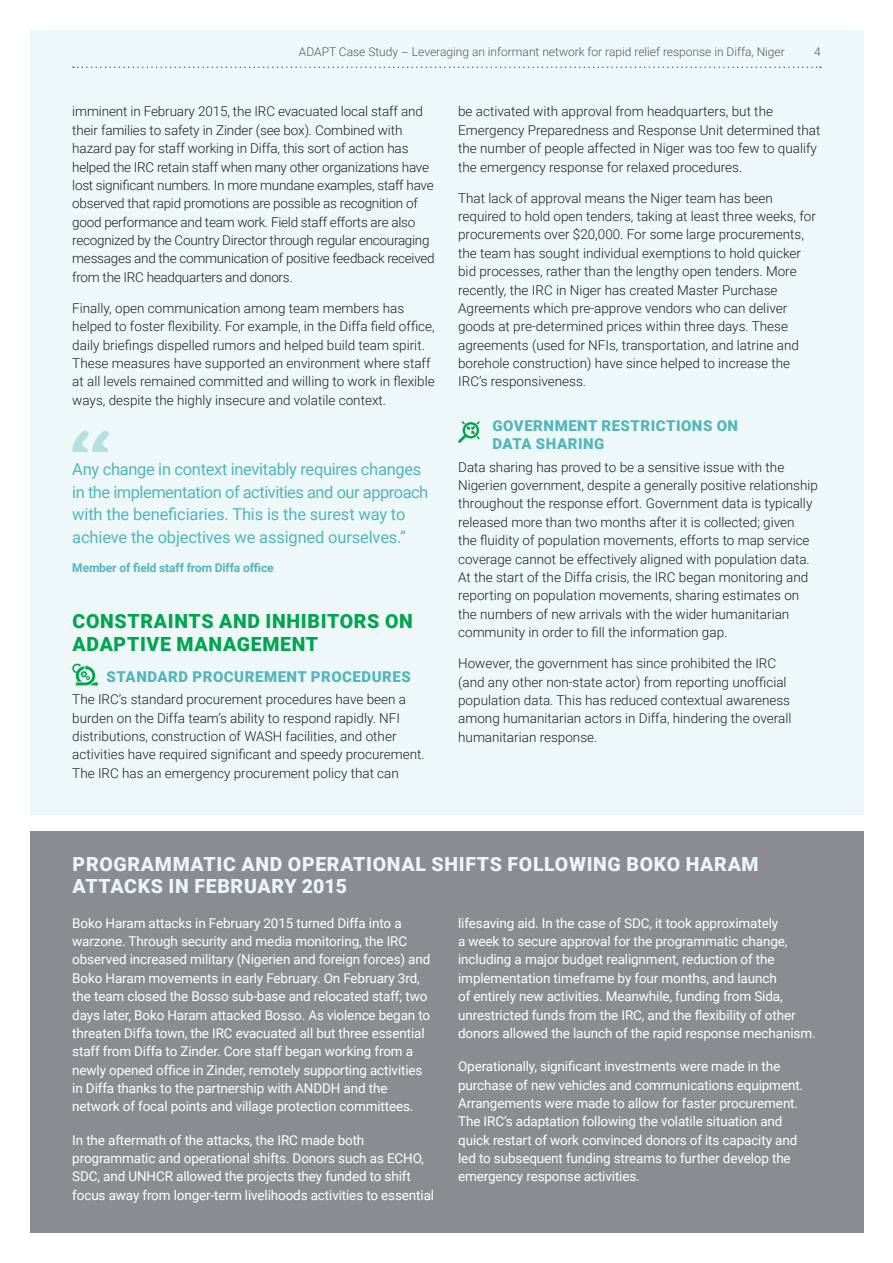
<style>
.page{position:relative;width:893px;height:1263px;background:#fff}
.page>*{position:absolute;margin:0;border:0;box-sizing:border-box;transform-origin:0 0}
.t1{font:900 19.5px/21.8px "Roboto";letter-spacing:.035em;color:#e9f6f5}
.t2{font:900 19.5px/22.5px "Roboto";letter-spacing:.035em;color:#00a54f}
.t3{font:16.5px/22.5px "Roboto";letter-spacing:-.02em;color:#52b6bc}
.t4{font:900 15px/18px "Roboto";letter-spacing:.035em;color:#52b6bc}
.t5{font:300 13.5px/18.3px "Roboto";color:#231f20}
.t6{font:13.5px/18.3px "Roboto";letter-spacing:-.01em;color:#fff}
.t7{font:300 13.5px/18.3px "Roboto";letter-spacing:-.02em;color:#231f20}
.t8{font:300 12px "Roboto";color:#57585a}
.t9{font:700 12px "Roboto";letter-spacing:-.01em;color:#52b6bc}
</style>
<div class="page">
<div style="left:30px;top:30px;width:833px;height:784px;background:#eff8f8"></div>
<svg style="left:73px;top:67px;width:748px;height:1px"></svg>
<div style="left:30px;top:831px;width:833px;height:402px;background:#8a8c8f"></div>
<svg style="left:72px;top:430px;width:37px;height:22px"></svg>
<svg style="left:458px;top:421px;width:22px;height:22px"></svg>
<svg style="left:72px;top:664px;width:26px;height:22px"></svg>
<p class="t8" style="left:299px;top:43px;width:487px">ADAPT Case Study – Leveraging an informant network for rapid relief response in Diffa, Niger</p>
<p class="t8" style="left:814px;top:43px;width:8px">4</p>
<p class="t7" style="left:72px;top:102px;width:364px">imminent in February 2015, the IRC evacuated local staff and their families to safety in Zinder (see box). Combined with hazard pay for staff working in Diffa, this sort of action has helped the IRC retain staff when many other organizations have lost significant numbers. In more mundane examples, staff have observed that rapid promotions are possible as recognition of good performance and team work. Field staff efforts are also recognized by the Country Director through regular encouraging messages and the communication of positive feedback received from the IRC headquarters and donors.</p>
<p class="t5" style="left:72px;top:298px;width:364px">Finally, open communication among team members has helped to foster flexibility. For example, in the Diffa field office, daily briefings dispelled rumors and helped build team spirit.<br>These measures have supported an environment where staff at all levels remained committed and willing to work in flexible ways, despite the highly insecure and volatile context.</p>
<p class="t3" style="left:72px;top:458px;width:358px">Any change in context inevitably requires changes in the implementation of activities and our approach with the beneficiaries. This is the surest way to achieve the objectives we assigned ourselves.”</p>
<p class="t9" style="left:72px;top:559px;width:203px">Member of field staff from Diffa office</p>
<h1 class="t2" style="left:73px;top:609px;width:342px">CONSTRAINTS AND INHIBITORS ON<br>ADAPTIVE MANAGEMENT</h1>
<p class="t4" style="left:107px;top:667px;width:306px">STANDARD PROCUREMENT PROCEDURES</p>
<p class="t5" style="left:72px;top:690px;width:354px">The IRC’s standard procurement procedures have been a burden on the Diffa team’s ability to respond rapidly. NFI distributions, construction of WASH facilities, and other activities have required significant and speedy procurement.<br>The IRC has an emergency procurement policy that can</p>
<p class="t5" style="left:458px;top:102px;width:364px">be activated with approval from headquarters, but the Emergency Preparedness and Response Unit determined that the number of people affected in Niger was too few to qualify the emergency response for relaxed procedures.</p>
<p class="t5" style="left:458px;top:188px;width:359px">That lack of approval means the Niger team has been required to hold open tenders, taking at least three weeks, for procurements over $20,000. For some large procurements, the team has sought individual exemptions to hold quicker bid processes, rather than the lengthy open tenders. More recently, the IRC in Niger has created Master Purchase Agreements which pre-approve vendors who can deliver goods at pre-determined prices within three days. These agreements (used for NFIs, transportation, and latrine and borehole construction) have since helped to increase the IRC’s responsiveness.</p>
<p class="t4" style="left:492px;top:416px;width:247px">GOVERNMENT RESTRICTIONS ON<br>DATA SHARING</p>
<p class="t5" style="left:458px;top:457px;width:361px">Data sharing has proved to be a sensitive issue with the Nigerien government, despite a generally positive relationship throughout the response effort. Government data is typically released more than two months after it is collected; given<br>the fluidity of population movements, efforts to map service coverage cannot be effectively aligned with population data.<br>At the start of the Diffa crisis, the IRC began monitoring and reporting on population movements, sharing estimates on the numbers of new arrivals with the wider humanitarian community in order to fill the information gap.</p>
<p class="t5" style="left:458px;top:654px;width:335px">However, the government has since prohibited the IRC (and any other non-state actor) from reporting unofficial population data. This has reduced contextual awareness among humanitarian actors in Diffa, hindering the overall humanitarian response.</p>
<h1 class="t1" style="left:73px;top:852px;width:688px">PROGRAMMATIC AND OPERATIONAL SHIFTS FOLLOWING BOKO HARAM<br>ATTACKS IN FEBRUARY 2015</h1>
<p class="t6" style="left:72px;top:913px;width:360px">Boko Haram attacks in February 2015 turned Diffa into a warzone. Through security and media monitoring, the IRC observed increased military (Nigerien and foreign forces) and Boko Haram movements in early February. On February 3rd, the team closed the Bosso sub-base and relocated staff; two days later, Boko Haram attacked Bosso. As violence began to threaten Diffa town, the IRC evacuated all but three essential staff from Diffa to Zinder. Core staff began working from a newly opened office in Zinder, remotely supporting activities in Diffa thanks to the partnership with ANDDH and the network of focal points and village protection committees.</p>
<p class="t6" style="left:72px;top:1130px;width:363px">In the aftermath of the attacks, the IRC made both programmatic and operational shifts. Donors such as ECHO, SDC, and UNHCR allowed the projects they funded to shift focus away from longer-term livelihoods activities to essential</p>
<p class="t6" style="left:458px;top:913px;width:359px">lifesaving aid. In the case of SDC, it took approximately<br>a week to secure approval for the programmatic change, including a major budget realignment, reduction of the implementation timeframe by four months, and launch<br>of entirely new activities. Meanwhile, funding from Sida, unrestricted funds from the IRC, and the flexibility of other donors allowed the launch of the rapid response mechanism.</p>
<p class="t6" style="left:458px;top:1057px;width:346px">Operationally, significant investments were made in the purchase of new vehicles and communications equipment.<br>Arrangements were made to allow for faster procurement.<br>The IRC’s adaptation following the volatile situation and quick restart of work convinced donors of its capacity and led to subsequent funding streams to further develop the emergency response activities.</p>
</div>
